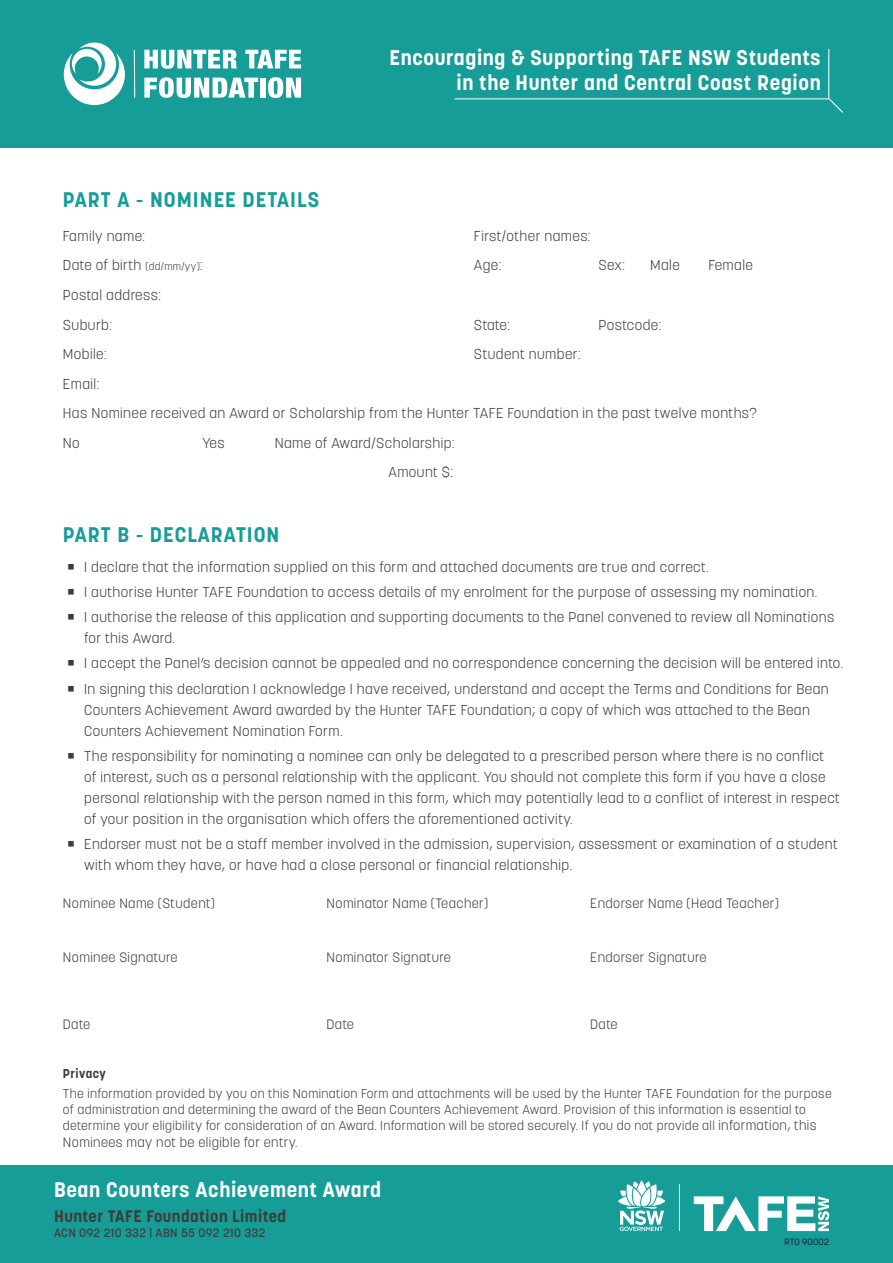
<style>
.page{position:relative;width:893px;height:1263px;background:#fff}
.page>*{position:absolute;margin:0;border:0;box-sizing:border-box;transform-origin:0 0}
.t1{font:700 21px/25.5px "Korolev";letter-spacing:.03em;color:#fff;text-align:right}
.body_3{font:700 21px "Korolev";letter-spacing:.05em;color:#179d98}
.t2{font:700 16.5px "Korolev";letter-spacing:.03em;color:#3c3c3b}
.body_3-2{font:300 14.25px/21px "Korolev";letter-spacing:.03em;color:#3c3c3b}
.Body{font:300 13.5px "Korolev";letter-spacing:.03em;color:#3c3c3b}
.Body-2{font:300 12.75px/16.2px "Korolev";letter-spacing:.03em;color:#3c3c3b}
.Body-3{font:700 12.75px "Korolev";letter-spacing:.03em;color:#3c3c3b}
.t3{font:500 12px "Korolev";letter-spacing:.03em;color:#3c3c3b}
.t4{font:300 9px "Korolev";letter-spacing:.03em;color:#000}
.s1{font-size:10.5px}
.s2{font-size:13.5px}
</style>
<div class="page">
<div style="left:0;top:0;width:893px;height:148px;background:#179d98"></div>
<svg style="left:454px;top:48px;width:389px;height:65px"></svg>
<div style="left:0;top:1165px;width:893px;height:98px;background:#179d98"></div>
<svg style="left:144px;top:50px;width:93px;height:19px"></svg>
<svg style="left:245px;top:50px;width:56px;height:18px"></svg>
<svg style="left:144px;top:77px;width:114px;height:21px"></svg>
<div style="left:260px;top:78px;width:5px;height:19px;background:#fff"></div>
<svg style="left:268px;top:77px;width:33px;height:21px"></svg>
<svg style="left:64px;top:43px;width:61px;height:62px"></svg>
<hr style="left:134px;top:50px;width:1px;height:48px;background:#fff">
<svg style="left:694px;top:1196px;width:135px;height:35px"></svg>
<hr style="left:679px;top:1184px;width:1px;height:47px;background:#fff">
<svg style="left:618px;top:1180px;width:47px;height:51px"></svg>
<h1 class="t1" style="left:390px;top:45px;width:433px">Encouraging &amp; Supporting TAFE NSW Students in the Hunter and Central Coast Region</h1>
<p class="body_3" style="left:63px;top:187px;width:258px">PART A - NOMINEE DETAILS</p>
<p class="body_3-2" style="left:63px;top:225px;width:84px">Family name:</p>
<p class="body_3-2" style="left:474px;top:225px;width:118px">First/other names:</p>
<p class="body_3-2" style="left:63px;top:255px;width:141px">Date of birth <span class="s1">(dd/mm/yy)</span>:</p>
<p class="body_3-2" style="left:474px;top:255px;width:29px">Age:</p>
<p class="body_3-2" style="left:598px;top:255px;width:28px">Sex:</p>
<p class="body_3-2" style="left:650px;top:255px;width:31px">Male</p>
<p class="body_3-2" style="left:708px;top:255px;width:46px">Female</p>
<p class="body_3-2" style="left:63px;top:284px;width:99px">Postal address:</p>
<p class="body_3-2" style="left:63px;top:314px;width:51px">Suburb:</p>
<p class="body_3-2" style="left:474px;top:314px;width:37px">State:</p>
<p class="body_3-2" style="left:598px;top:314px;width:64px">Postcode:</p>
<p class="body_3-2" style="left:63px;top:343px;width:45px">Mobile:</p>
<p class="body_3-2" style="left:474px;top:343px;width:108px">Student number:</p>
<p class="body_3-2" style="left:63px;top:373px;width:38px">Email:</p>
<p class="body_3-2" style="left:63px;top:402px;width:696px">Has Nominee received an Award or Scholarship from the Hunter TAFE Foundation in the past twelve months?</p>
<p class="body_3-2" style="left:63px;top:432px;width:18px">No</p>
<p class="body_3-2" style="left:202px;top:432px;width:24px">Yes</p>
<p class="body_3-2" style="left:275px;top:432px;width:181px">Name of Award/Scholarship:</p>
<p class="body_3-2" style="left:388px;top:461px;width:66px">Amount $:</p>
<p class="body_3" style="left:63px;top:521px;width:218px">PART B - DECLARATION</p>
<p class="body_3-2" style="left:84px;top:556px;width:626px">I declare that the information supplied on this form and attached documents are true and correct.</p>
<p class="body_3-2" style="left:84px;top:581px;width:735px">I authorise Hunter TAFE Foundation to access details of my enrolment for the purpose of assessing my nomination.</p>
<p class="body_3-2" style="left:84px;top:606px;width:752px">I authorise the release of this application and supporting documents to the Panel convened to review all Nominations for this Award.</p>
<p class="body_3-2" style="left:84px;top:653px;width:760px">I accept the Panel’s decision cannot be appealed and no correspondence concerning the decision will be entered into.</p>
<p class="body_3-2" style="left:84px;top:678px;width:746px">In signing this declaration I acknowledge I have received, understand and accept the Terms and Conditions for Bean<br>Counters Achievement Award awarded by the Hunter TAFE Foundation; a copy of which was attached to the Bean<br>Counters Achievement Nomination Form.</p>
<p class="body_3-2" style="left:84px;top:745px;width:757px">The responsibility for nominating a nominee can only be delegated to a prescribed person where there is no conflict of interest, such as a personal relationship with the applicant. You should not complete this form if you have a close personal relationship with the person named in this form, which may potentially lead to a conflict of interest in respect of your position in the organisation which offers the aforementioned activity.</p>
<p class="body_3-2" style="left:84px;top:833px;width:755px">Endorser must not be a staff member involved in the admission, supervision, assessment or examination of a student with whom they have, or have had a close personal or financial relationship.</p>
<p class="Body" style="left:63px;top:894px;width:154px">Nominee Name (Student)</p>
<p class="Body" style="left:327px;top:894px;width:163px">Nominator Name (Teacher)</p>
<p class="Body" style="left:590px;top:894px;width:190px">Endorser Name (Head Teacher)</p>
<p class="Body" style="left:63px;top:948px;width:116px">Nominee Signature</p>
<p class="Body" style="left:327px;top:948px;width:126px">Nominator Signature</p>
<p class="Body" style="left:590px;top:948px;width:118px">Endorser Signature</p>
<p class="Body" style="left:63px;top:1015px;width:29px">Date</p>
<p class="Body" style="left:327px;top:1015px;width:29px">Date</p>
<p class="Body" style="left:590px;top:1015px;width:29px">Date</p>
<p class="Body-3" style="left:63px;top:1066px;width:44px">Privacy</p>
<p class="Body-2" style="left:63px;top:1085px;width:770px">The information provided by you on this Nomination Form and attachments will be used by the Hunter TAFE Foundation for the purpose of administration and determining the award of the Bean Counters Achievement Award. Provision of this information is essential to determine your eligibility for consideration of an Award. Information will be stored securely. If you do not provide all <span class="s2">information, this</span></p>
<p class="Body" style="left:63px;top:1133px;width:236px">Nominees may not be eligible for entry.</p>
<h1 class="t1" style="left:54px;top:1177px;width:329px">Bean Counters Achievement Award</h1>
<p class="t2" style="left:54px;top:1206px;width:234px">Hunter TAFE Foundation Limited</p>
<p class="t3" style="left:54px;top:1225px;width:213px">ACN 092 210 332 | ABN 55 092 210 332</p>
<p class="t4" style="left:785px;top:1236px;width:46px">RTO 90002</p>
</div>
